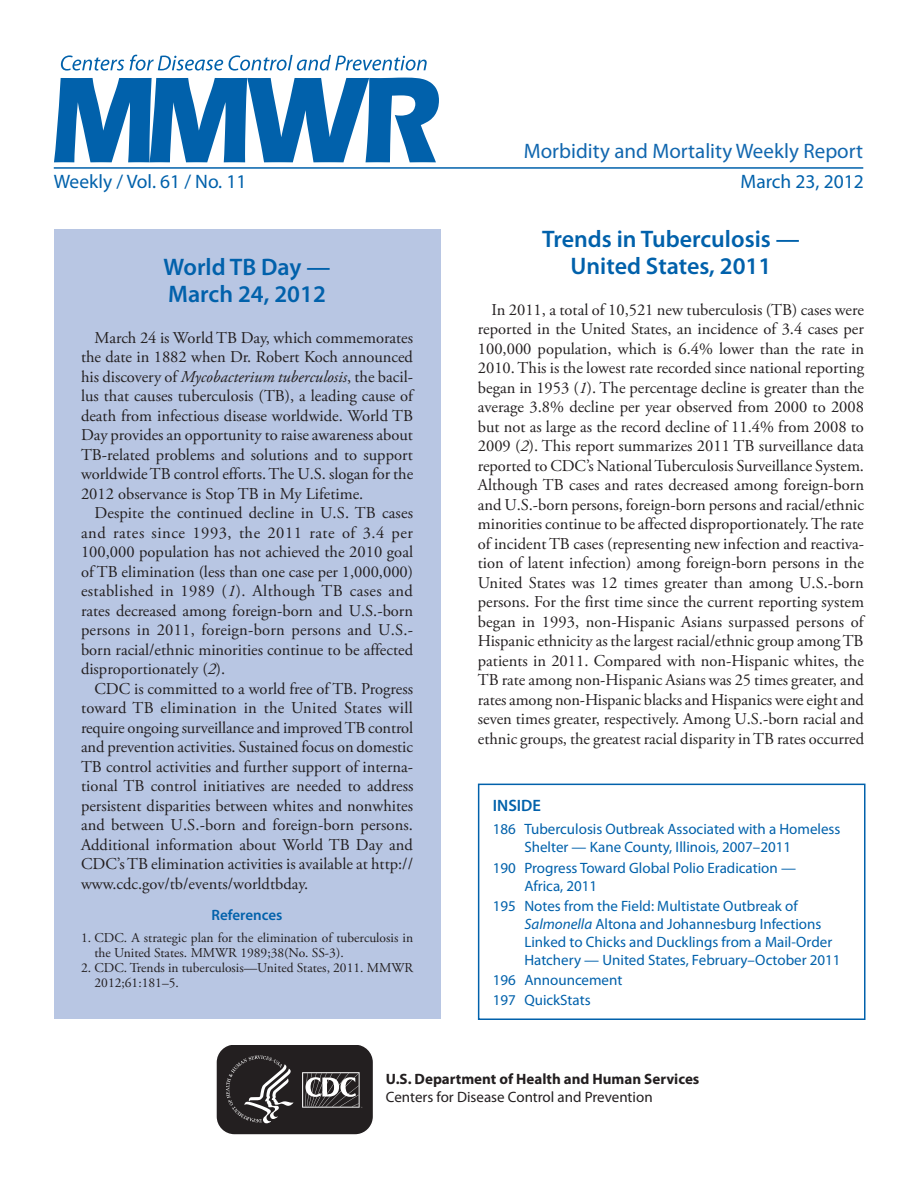
<style>
.page{position:relative;width:918px;height:1188px;background:#fff}
.page>*{position:absolute;margin:0;border:0;box-sizing:border-box;transform-origin:0 0}
.Headline{font:600 24px/27px "Myriad Pro";color:#0161ab}
.t1{font:21px "Myriad Pro";color:#1167af}
.Cover_Date_Vol{font:19.5px "Myriad Pro";color:#0161ab}
.Body_Text{font:16.5px/19.5px "Adobe Garamond Pro";color:#231f20;text-align:justify}
.INSIDE{font:600 16.5px "Myriad Pro";color:#0161ab}
.TOC_Headline_to_999{font:15px/18px "Myriad Pro";color:#0161ab}
.t2{font:700 15px/18px "Myriad Pro";color:#231f20}
.t3{font:600 15px "Myriad Pro";color:#0161ab}
.t4{font:13.5px/15px "Adobe Garamond Pro";color:#231f20}
.s1{font-style:italic}
.s2{font-weight:400}
</style>
<div class="page">
<svg style="left:216px;top:1046px;width:157px;height:89px;background:#403d3e"></svg>
<hr style="left:54px;top:167px;width:809px;height:2px;background:#0161ab">
<svg style="left:54px;top:78px;width:385px;height:84px"></svg>
<svg style="left:61px;top:55px;width:366px;height:16px"></svg>
<div style="left:54px;top:230px;width:386px;height:789px;background:#b8c6e3"></div>
<div style="left:478px;top:784px;width:388px;height:236px;border:2px solid #0161ab"></div>
<p class="t1" style="left:524px;top:138px;width:341px">Morbidity and Mortality Weekly Report</p>
<p class="Cover_Date_Vol" style="left:54px;top:169px;width:194px">Weekly / Vol. 61 / No. 11</p>
<p class="Cover_Date_Vol" style="left:741px;top:169px;width:125px">March 23, 2012</p>
<p class="Headline" style="left:164px;top:252px;width:168px">World TB Day —<br>March 24, 2012</p>
<p class="Body_Text" style="left:81px;top:328px;width:334px;text-indent:13px">March 24 is World TB Day, which commemorates the date in 1882 when Dr. Robert Koch announced his discovery of <span class="s1">Mycobacterium tuberculosis</span>, the bacil&shy;lus that causes tuberculosis (TB), a leading cause of death from infectious disease worldwide. World TB Day provides an opportunity to raise awareness about TB-related problems and solutions and to support worldwide TB control efforts. The U.S. slogan for the 2012 observance is Stop TB in My Lifetime.</p>
<p class="Body_Text" style="left:81px;top:504px;width:334px;text-indent:13px">Despite the continued decline in U.S. TB cases and rates since 1993, the 2011 rate of 3.4 per 100,000 population has not achieved the 2010 goal of TB elimination (less than one case per 1,000,000) established in 1989 (<span class="s1">1</span>). Although TB cases and rates decreased among foreign-born and U.S.-born persons in 2011, foreign-born persons and U.S.- born racial/ethnic minorities continue to be affected disproportionately (<span class="s1">2</span>).</p>
<p class="Body_Text" style="left:81px;top:679px;width:334px;text-indent:13px">CDC is committed to a world free of TB. Progress toward TB elimination in the United States will require ongoing surveillance and improved TB control and prevention activities. Sustained focus on domestic TB control activities and further support of interna&shy;tional TB control initiatives are needed to address persistent disparities between whites and nonwhites and between U.S.-born and foreign-born persons.<br>Additional information about World TB Day and CDC’s TB elimination activities is available at http:// www.cdc.gov/tb/events/worldtbday.</p>
<p class="t3" style="left:212px;top:906px;width:72px">References</p>
<p class="t4" style="left:94px;top:931px;width:320px;text-indent:-14px">1. CDC. A strategic plan for the elimination of tuberculosis in the United States. MMWR 1989;38(No. SS-3).</p>
<p class="t4" style="left:94px;top:961px;width:320px;text-indent:-14px">2. CDC. Trends in tuberculosis—United States, 2011. MMWR<br>2012;61:181–5.</p>
<p class="Headline" style="left:542px;top:225px;width:259px;text-align:center">Trends in Tuberculosis —<br>United States, 2011</p>
<p class="Body_Text" style="left:478px;top:300px;width:388px;text-indent:13px">In 2011, a total of 10,521 new tuberculosis (TB) cases were reported in the United States, an incidence of 3.4 cases per 100,000 population, which is 6.4% lower than the rate in 2010. This is the lowest rate recorded since national reporting began in 1953 (<span class="s1">1</span>). The percentage decline is greater than the average 3.8% decline per year observed from 2000 to 2008 but not as large as the record decline of 11.4% from 2008 to 2009 (<span class="s1">2</span>). This report summarizes 2011 TB surveillance data reported to CDC’s National Tuberculosis Surveillance System.<br>Although TB cases and rates decreased among foreign-born and U.S.-born persons, foreign-born persons and racial/ethnic minorities continue to be affected disproportionately. The rate of incident TB cases (representing new infection and reactiva&shy;tion of latent infection) among foreign-born persons in the United States was 12 times greater than among U.S.-born persons. For the first time since the current reporting system began in 1993, non-Hispanic Asians surpassed persons of Hispanic ethnicity as the largest racial/ethnic group among TB patients in 2011. Compared with non-Hispanic whites, the TB rate among non-Hispanic Asians was 25 times greater, and rates among non-Hispanic blacks and Hispanics were eight and seven times greater, respectively. Among U.S.-born racial and ethnic groups, the greatest racial disparity in TB rates occurred</p>
<p class="INSIDE" style="left:493px;top:795px;width:50px">INSIDE</p>
<p class="TOC_Headline_to_999" style="left:524px;top:820px;width:318px;text-indent:-32px">186 Tuberculosis Outbreak Associated with a Homeless<br>Shelter — Kane County, Illinois, 2007–2011</p>
<p class="TOC_Headline_to_999" style="left:524px;top:858px;width:273px;text-indent:-32px">190 Progress Toward Global Polio Eradication —<br>Africa, 2011</p>
<p class="TOC_Headline_to_999" style="left:524px;top:896px;width:318px;text-indent:-32px">195 Notes from the Field: Multistate Outbreak of <span class="s1">Salmonella</span> Altona and Johannesburg Infections Linked to Chicks and Ducklings from a Mail-Order Hatchery — United States, February–October 2011</p>
<p class="TOC_Headline_to_999" style="left:493px;top:971px;width:131px">196 Announcement</p>
<p class="TOC_Headline_to_999" style="left:493px;top:991px;width:99px">197 QuickStats</p>
<p class="t2" style="left:386px;top:1069px;width:315px">U.S. Department of Health and Human Services<br><span class="s2">Centers for Disease Control and Prevention</span></p>
</div>
